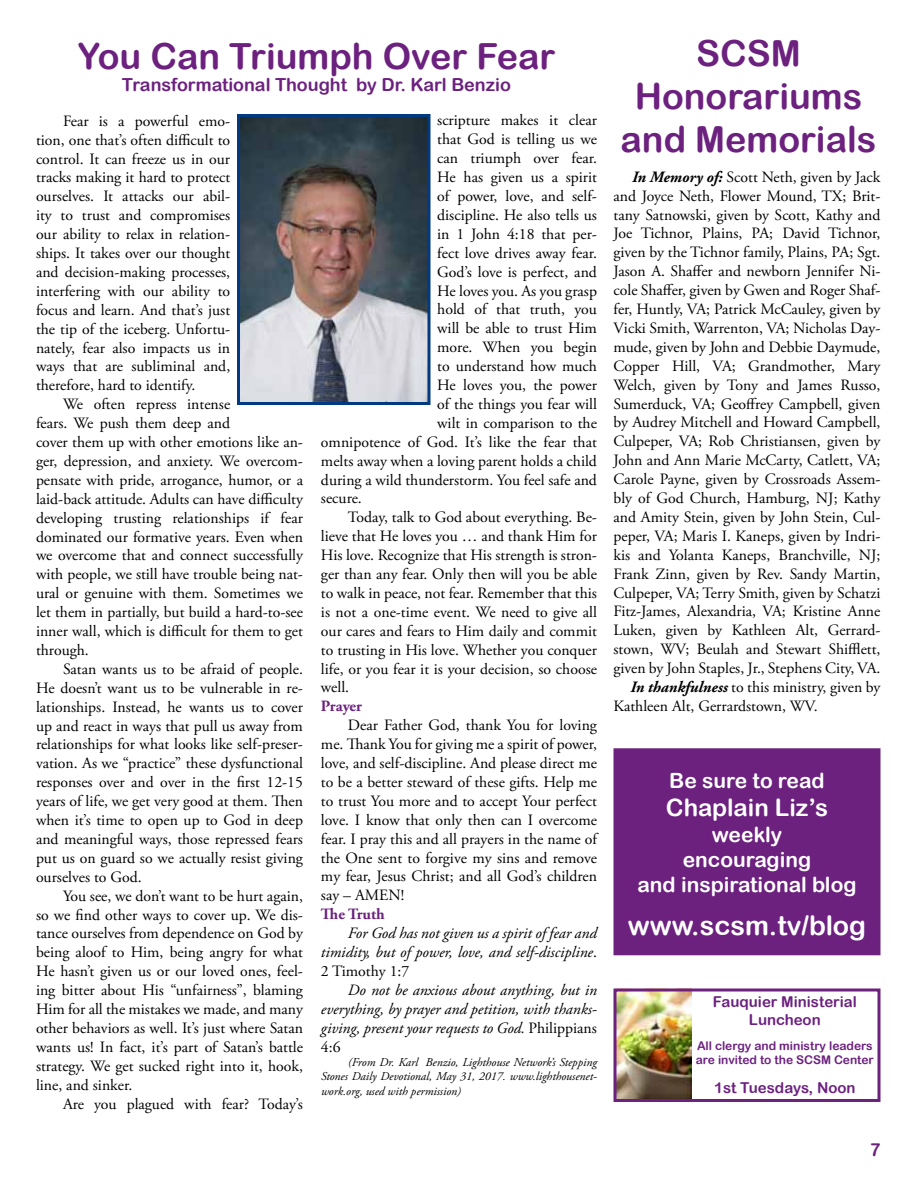
<style>
.page{position:relative;width:918px;height:1188px;background:#fff}
.page>*{position:absolute;margin:0;border:0;box-sizing:border-box;transform-origin:0 0}
.t1{font:36px/43.2px "Arial Rounded MT Bold";color:#6c217f;text-align:center}
.t2{font:27px "Arial Rounded MT Bold";color:#fff}
.t3{font:24px "Arial Rounded MT Bold";color:#fff}
.t4{font:21px/25.2px "Arial Rounded MT Bold";color:#fff;text-align:center}
.t5{font:18px "Arial Rounded MT Bold";color:#6c217f}
.t6{font:15.75px/18.9px "Adobe Garamond Pro";color:#000;text-align:justify}
.t7{font:italic 15.75px/18.9px "Adobe Garamond Pro";color:#000;text-align:justify}
.t8{font:700 15.75px "Adobe Garamond Pro";color:#6c217f}
.t9{font:15px/18px "Arial Rounded MT Bold";color:#6c217f;text-align:center}
.t10{font:italic 12px/14.4px "Adobe Garamond Pro";color:#000;text-align:justify}
.t11{font:12px/14.4px "Arial Rounded MT Bold";color:#6c217f}
.s1{font-style:normal}
.s2{font-weight:700;font-style:italic}
</style>
<div class="page">
<div style="left:614px;top:748px;width:266px;height:207px;background:#6c217f"></div>
<img style="left:618px;top:992px;width:74px;height:106px">
<div style="left:614px;top:988px;width:266px;height:114px;border:3px solid #6c217f"></div>
<img style="left:241px;top:118px;width:185px;height:283px">
<div style="left:237px;top:114px;width:193px;height:291px;border:3px solid #013a81"></div>
<h1 class="t1" style="left:78px;top:34px;width:479px">You Can Triumph Over Fear</h1>
<p class="t5" style="left:122px;top:74px;width:390px">Transformational Thought by Dr. Karl Benzio</p>
<p class="t6" style="left:437px;top:112px;width:161px">scripture makes it clear</p>
<p class="t6" style="left:437px;top:130px;width:161px">that God is telling us we</p>
<p class="t6" style="left:437px;top:149px;width:161px">can triumph over fear.</p>
<p class="t6" style="left:437px;top:168px;width:161px">He has given us a spirit</p>
<p class="t6" style="left:437px;top:187px;width:161px">of power, love, and self-</p>
<p class="t6" style="left:437px;top:206px;width:161px">discipline. He also tells us</p>
<p class="t6" style="left:437px;top:225px;width:161px">in 1 John 4:18 that per-</p>
<p class="t6" style="left:437px;top:244px;width:161px">fect love drives away fear.</p>
<p class="t6" style="left:437px;top:263px;width:161px">God’s love is perfect, and</p>
<p class="t6" style="left:437px;top:282px;width:161px">He loves you. As you grasp</p>
<p class="t6" style="left:437px;top:301px;width:161px">hold of that truth, you</p>
<p class="t6" style="left:437px;top:319px;width:161px">will be able to trust Him</p>
<p class="t6" style="left:437px;top:338px;width:161px">more. When you begin</p>
<p class="t6" style="left:437px;top:357px;width:161px">to understand how much</p>
<p class="t6" style="left:437px;top:376px;width:161px">He loves you, the power</p>
<p class="t6" style="left:437px;top:395px;width:161px">of the things you fear will</p>
<p class="t6" style="left:437px;top:414px;width:161px">wilt in comparison to the</p>
<p class="t6" style="left:321px;top:433px;width:277px">omnipotence of God. It’s like the fear that</p>
<p class="t6" style="left:321px;top:452px;width:278px">melts away when a loving parent holds a child</p>
<p class="t6" style="left:321px;top:471px;width:278px">during a wild thunderstorm. You feel safe and</p>
<p class="t6" style="left:321px;top:490px;width:42px">secure.</p>
<p class="t6" style="left:348px;top:508px;width:251px">Today, talk to God about everything. Be-</p>
<p class="t6" style="left:321px;top:527px;width:277px">lieve that He loves you … and thank Him for</p>
<p class="t6" style="left:321px;top:546px;width:277px">His love. Recognize that His strength is stron-</p>
<p class="t6" style="left:321px;top:565px;width:277px">ger than any fear. Only then will you be able</p>
<p class="t6" style="left:321px;top:584px;width:278px">to walk in peace, not fear. Remember that this</p>
<p class="t6" style="left:321px;top:603px;width:277px">is not a one-time event. We need to give all</p>
<p class="t6" style="left:321px;top:622px;width:278px">our cares and fears to Him daily and commit</p>
<p class="t6" style="left:321px;top:641px;width:278px">to trusting in His love. Whether you conquer</p>
<p class="t6" style="left:321px;top:660px;width:278px">life, or you fear it is your decision, so choose</p>
<p class="t6" style="left:321px;top:679px;width:30px">well.</p>
<p class="t8" style="left:321px;top:697px;width:43px">Prayer</p>
<p class="t6" style="left:321px;top:716px;width:278px;text-indent:27px">Dear Father God, thank You for loving me. Thank You for giving me a spirit of power, love, and self-discipline. And please direct me to be a better steward of these gifts. Help me to trust You more and to accept Your perfect love. I know that only then can I overcome fear. I pray this and all prayers in the name of the One sent to forgive my sins and remove my fear, Jesus Christ; and all God’s children say – AMEN!</p>
<p class="t8" style="left:321px;top:905px;width:65px">The Truth</p>
<p class="t7" style="left:321px;top:924px;width:278px;text-indent:27px">For God has not given us a spirit of fear and timidity, but of power, love, and self-discipline<span class="s1">.<br>2 Timothy 1:7</span></p>
<p class="t7" style="left:321px;top:981px;width:278px;text-indent:27px">Do not be anxious about anything, but in everything, by prayer and petition, with thanks&shy;giving, present your requests to God. <span class="s1">Philippians 4:6</span></p>
<p class="t10" style="left:321px;top:1055px;width:277px;text-indent:27px">(From Dr. Karl Benzio, Lighthouse Network’s Stepping Stones Daily Devotional, May 31, 2017. www.lighthousenet&shy;work.org, used with permission)</p>
<p class="t6" style="left:36px;top:112px;width:196px;text-indent:27px">Fear is a powerful emo&shy;tion, one that’s often difficult to control. It can freeze us in our tracks making it hard to protect ourselves. It attacks our abil&shy;ity to trust and compromises our ability to relax in relation&shy;ships. It takes over our thought and decision-making processes, interfering with our ability to focus and learn. And that’s just the tip of the iceberg. Unfortu&shy;nately, fear also impacts us in ways that are subliminal and, therefore, hard to identify.</p>
<p class="t6" style="left:36px;top:395px;width:269px;text-align:left;text-indent:27px">We often repress intense<br>fears. We push them deep and<br>cover them up with other emotions like an&shy;ger, depression, and anxiety. We overcom&shy;pensate with pride, arrogance, humor, or a laid-back attitude. Adults can have difficulty developing trusting relationships if fear dominated our formative years. Even when we overcome that and connect successfully with people, we still have trouble being nat&shy;ural or genuine with them. Sometimes we let them in partially, but build a hard-to-see inner wall, which is difficult for them to get through.</p>
<p class="t6" style="left:36px;top:660px;width:269px;text-indent:27px">Satan wants us to be afraid of people.<br>He doesn’t want us to be vulnerable in re&shy;lationships. Instead, he wants us to cover up and react in ways that pull us away from relationships for what looks like self-preser&shy;vation. As we “practice” these dysfunctional responses over and over in the first 12-15 years of life, we get very good at them. Then when it’s time to open up to God in deep and meaningful ways, those repressed fears put us on guard so we actually resist giving ourselves to God.</p>
<p class="t6" style="left:36px;top:887px;width:269px;text-indent:27px">You see, we don’t want to be hurt again, so we find other ways to cover up. We dis&shy;tance ourselves from dependence on God by being aloof to Him, being angry for what He hasn’t given us or our loved ones, feel&shy;ing bitter about His “unfairness”, blaming Him for all the mistakes we made, and many other behaviors as well. It’s just where Satan wants us! In fact, it’s part of Satan’s battle strategy. We get sucked right into it, hook, line, and sinker.</p>
<p class="t6" style="left:63px;top:1095px;width:242px">Are you plagued with fear? Today’s</p>
<h1 class="t1" style="left:621px;top:31px;width:257px">SCSM<br>Honorariums and Memorials</h1>
<p class="t6" style="left:632px;top:168px;width:250px"><span class="s2">In Memory of:</span> Scott Neth, given by Jack</p>
<p class="t6" style="left:614px;top:187px;width:268px">and Joyce Neth, Flower Mound, TX; Brit-</p>
<p class="t6" style="left:614px;top:206px;width:269px">tany Satnowski, given by Scott, Kathy and</p>
<p class="t6" style="left:614px;top:225px;width:269px">Joe Tichnor, Plains, PA; David Tichnor,</p>
<p class="t6" style="left:614px;top:243px;width:269px">given by the Tichnor family, Plains, PA; Sgt.</p>
<p class="t6" style="left:614px;top:262px;width:269px">Jason A. Shaffer and newborn Jennifer Ni-</p>
<p class="t6" style="left:614px;top:281px;width:269px">cole Shaffer, given by Gwen and Roger Shaf-</p>
<p class="t6" style="left:614px;top:300px;width:269px">fer, Huntly, VA; Patrick McCauley, given by</p>
<p class="t6" style="left:614px;top:319px;width:269px">Vicki Smith, Warrenton, VA; Nicholas Day-</p>
<p class="t6" style="left:614px;top:338px;width:268px">mude, given by John and Debbie Daymude,</p>
<p class="t6" style="left:614px;top:357px;width:269px">Copper Hill, VA; Grandmother, Mary</p>
<p class="t6" style="left:614px;top:376px;width:268px">Welch, given by Tony and James Russo,</p>
<p class="t6" style="left:614px;top:395px;width:268px">Sumerduck, VA; Geoffrey Campbell, given</p>
<p class="t6" style="left:614px;top:414px;width:269px">by Audrey Mitchell and Howard Campbell,</p>
<p class="t6" style="left:614px;top:432px;width:268px">Culpeper, VA; Rob Christiansen, given by</p>
<p class="t6" style="left:614px;top:451px;width:268px">John and Ann Marie McCarty, Catlett, VA;</p>
<p class="t6" style="left:614px;top:470px;width:268px">Carole Payne, given by Crossroads Assem-</p>
<p class="t6" style="left:614px;top:489px;width:268px">bly of God Church, Hamburg, NJ; Kathy</p>
<p class="t6" style="left:614px;top:508px;width:268px">and Amity Stein, given by John Stein, Cul-</p>
<p class="t6" style="left:614px;top:527px;width:268px">peper, VA; Maris I. Kaneps, given by Indri-</p>
<p class="t6" style="left:614px;top:546px;width:269px">kis and Yolanta Kaneps, Branchville, NJ;</p>
<p class="t6" style="left:614px;top:565px;width:269px">Frank Zinn, given by Rev. Sandy Martin,</p>
<p class="t6" style="left:614px;top:584px;width:268px">Culpeper, VA; Terry Smith, given by Schatzi</p>
<p class="t6" style="left:614px;top:603px;width:268px">Fitz-James, Alexandria, VA; Kristine Anne</p>
<p class="t6" style="left:614px;top:621px;width:269px">Luken, given by Kathleen Alt, Gerrard-</p>
<p class="t6" style="left:614px;top:640px;width:269px">stown, WV; Beulah and Stewart Shifflett,</p>
<p class="t6" style="left:614px;top:659px;width:269px">given by John Staples, Jr., Stephens City, VA.</p>
<p class="t6" style="left:630px;top:678px;width:252px"><span class="s2">In thankfulness</span> to this ministry, given by</p>
<p class="t6" style="left:614px;top:697px;width:206px">Kathleen Alt, Gerrardstown, WV.</p>
<h3 class="t4" style="left:669px;top:767px;width:157px">Be sure to read</h3>
<h3 class="t3" style="left:666px;top:794px;width:164px">Chaplain Liz’s</h3>
<h3 class="t4" style="left:637px;top:821px;width:220px">weekly<br>encouraging<br>and inspirational blog</h3>
<h2 class="t2" style="left:628px;top:910px;width:240px">www.scsm.tv/blog</h2>
<p class="t9" style="left:713px;top:992px;width:146px">Fauquier Ministerial<br>Luncheon</p>
<p class="t11" style="left:696px;top:1038px;width:180px">All clergy and ministry leaders are invited to the SCSM Center</p>
<p class="t9" style="left:714px;top:1078px;width:143px">1st Tuesdays, Noon</p>
<p class="t5" style="left:870px;top:1139px;width:12px">7</p>
</div>
